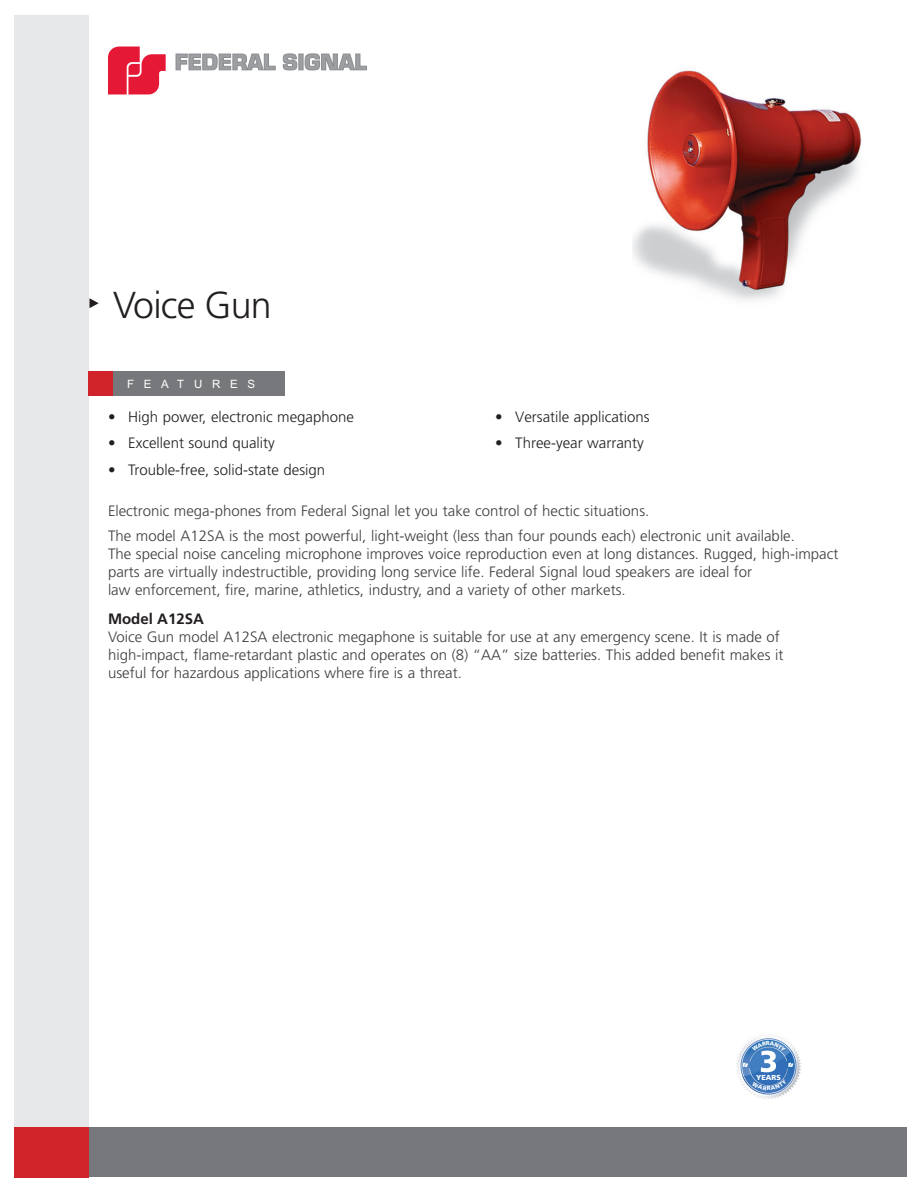
<style>
.page{position:relative;width:918px;height:1188px;background:#fff}
.page>*{position:absolute;margin:0;border:0;box-sizing:border-box;transform-origin:0 0}
.Product_Name{font:300 37.5px "Frutiger";letter-spacing:-.02em;color:#231f20}
.Body_Copy{font:300 15px/18px "Frutiger";color:#3e3e3f}
.t1{font:300 15px "Frutiger";color:#231f20}
.Body_Copy_Heading{font:700 15px "Frutiger";color:#231f20}
.Dark_Gray_Bar_Featur{font:11.55px "Arial";letter-spacing:.85em;color:#fff}
.t2{font:900 7.2px "Frutiger";color:#fff}
</style>
<div class="page">
<div style="left:14px;top:1127px;width:892px;height:50px;background:#76787b"></div>
<div style="left:14px;top:15px;width:74px;height:1162px;background:#e6e7e9"></div>
<div style="left:88px;top:372px;width:25px;height:24px;background:#d1232a"></div>
<svg style="left:89px;top:298px;width:10px;height:10px"></svg>
<svg style="left:176px;top:54px;width:99px;height:16px"></svg>
<svg style="left:283px;top:54px;width:14px;height:16px"></svg>
<hr style="left:299px;top:54px;width:4px;height:16px;background:#96989b">
<svg style="left:305px;top:54px;width:62px;height:16px"></svg>
<svg style="left:108px;top:47px;width:58px;height:47px"></svg>
<div style="left:113px;top:372px;width:172px;height:24px;background:#76787b"></div>
<div style="left:14px;top:1128px;width:74px;height:50px;background:#d1232a"></div>
<img style="left:633px;top:70px;width:229px;height:231px">
<img style="left:736px;top:1034px;width:65px;height:65px">
<svg style="left:743px;top:1041px;width:50px;height:31px"></svg>
<svg style="left:752px;top:1079px;width:35px;height:11px"></svg>
<p class="Product_Name" style="left:113px;top:283px;width:160px">Voice Gun</p>
<p class="Dark_Gray_Bar_Featur" style="left:127px;top:378px;width:130px">FEATURES</p>
<p class="t1" style="left:108px;top:408px;width:248px">• High power, electronic megaphone</p>
<p class="t1" style="left:108px;top:435px;width:168px">• Excellent sound quality</p>
<p class="t1" style="left:108px;top:461px;width:219px">• Trouble-free, solid-state design</p>
<p class="t1" style="left:495px;top:408px;width:156px">• Versatile applications</p>
<p class="t1" style="left:495px;top:435px;width:150px">• Three-year warranty</p>
<p class="Body_Copy" style="left:108px;top:502px;width:543px">Electronic mega-phones from Federal Signal let you take control of hectic situations.</p>
<p class="Body_Copy" style="left:108px;top:527px;width:732px">The model A12SA is the most powerful, light-weight (less than four pounds each) electronic unit available.<br>The special noise canceling microphone improves voice reproduction even at long distances. Rugged, high-impact parts are virtually indestructible, providing long service life. Federal Signal loud speakers are ideal for<br>law enforcement, fire, marine, athletics, industry, and a variety of other markets.</p>
<p class="Body_Copy_Heading" style="left:108px;top:610px;width:97px">Model A12SA</p>
<p class="Body_Copy" style="left:108px;top:628px;width:677px">Voice Gun model A12SA electronic megaphone is suitable for use at any emergency scene. It is made of high-impact, flame-retardant plastic and operates on (8) “AA” size batteries. This added benefit makes it useful for hazardous applications where fire is a threat.</p>
<p class="t2" style="left:756px;top:1073px;width:26px">YEARS</p>
</div>
